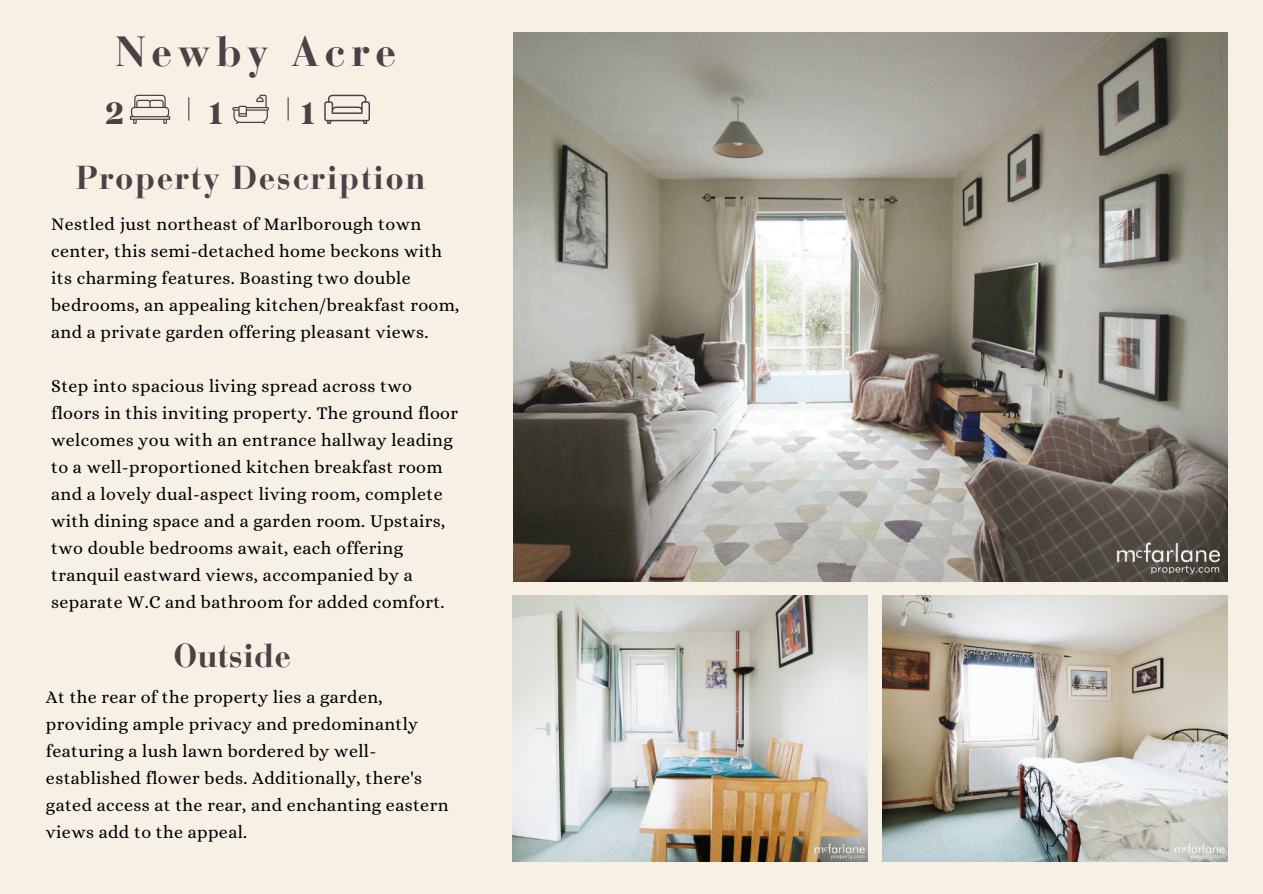
<style>
.page{position:relative;width:1263px;height:894px;background:#fff}
.page>*{position:absolute;margin:0;border:0;box-sizing:border-box;transform-origin:0 0}
.t1{font:700 42px "Bauer Bodoni Pro";letter-spacing:.13em;color:#4a4247}
.t2{font:700 37.65px "Binggo Wood Display";color:#4a4247}
.t3{font:700 33px "Bauer Bodoni Pro";letter-spacing:.045em;color:#4a4247}
.t4{font:700 33px "Bauer Bodoni Pro";color:#4a4247}
.t5{font:18px/27px "Alice";letter-spacing:.02em;color:#000}
</style>
<div class="page">
<div style="left:0;top:0;width:1263px;height:893px;background:#f6f0e5"></div>
<img style="left:514px;top:32px;width:713px;height:549px">
<img style="left:883px;top:595px;width:344px;height:266px">
<img style="left:512px;top:595px;width:356px;height:266px">
<svg style="left:130px;top:95px;width:40px;height:29px"></svg>
<svg style="left:232px;top:95px;width:37px;height:29px"></svg>
<svg style="left:324px;top:95px;width:46px;height:29px"></svg>
<svg style="left:188px;top:97px;width:1px;height:24px"></svg>
<svg style="left:288px;top:97px;width:1px;height:24px"></svg>
<h1 class="t1" style="left:115px;top:25px;width:282px">Newby Acre</h1>
<h2 class="t2" style="left:106px;top:94px;width:19px">2</h2>
<h2 class="t2" style="left:209px;top:94px;width:15px">1</h2>
<h2 class="t2" style="left:302px;top:94px;width:15px">1</h2>
<h3 class="t3" style="left:76px;top:156px;width:351px">Property Description</h3>
<p class="t5" style="left:51px;top:211px;width:410px">Nestled just northeast of Marlborough town center, this semi-detached home beckons with its charming features. Boasting two double bedrooms, an appealing kitchen/breakfast room, and a private garden offering pleasant views.</p>
<p class="t5" style="left:51px;top:373px;width:408px">Step into spacious living spread across two floors in this inviting property. The ground floor welcomes you with an entrance hallway leading to a well-proportioned kitchen breakfast room and a lovely dual-aspect living room, complete with dining space and a garden room. Upstairs, two double bedrooms await, each offering tranquil eastward views, accompanied by a separate W.C and bathroom for added comfort.</p>
<h3 class="t4" style="left:173px;top:633px;width:119px">Outside</h3>
<p class="t5" style="left:46px;top:684px;width:404px">At the rear of the property lies a garden, providing ample privacy and predominantly featuring a lush lawn bordered by well&shy;established flower beds. Additionally, there's gated access at the rear, and enchanting eastern views add to the appeal.</p>
</div>
